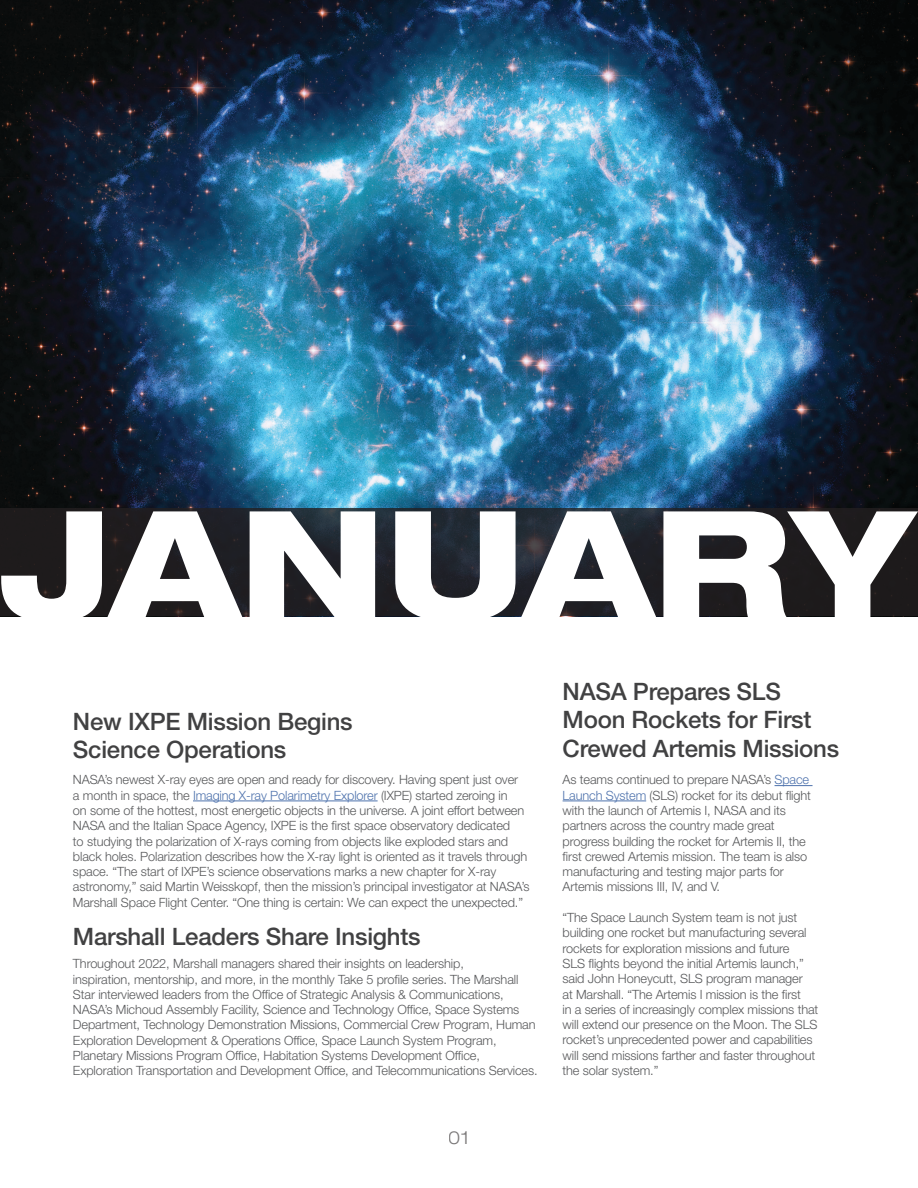
<style>
.page{position:relative;width:918px;height:1188px;background:#fff}
.page>*{position:absolute;margin:0;border:0;box-sizing:border-box;transform-origin:0 0}
.t1{font:800 expanded 150px "Helvetica Neue LT Std";color:#fff}
.t2{font:500 24px/28.8px "Helvetica Neue LT Std";letter-spacing:-.01em;color:#414142}
.t3{font:300 expanded 18px "Helvetica Neue LT Std";color:#231f20}
.t4{font:300 12.75px/15.3px "Helvetica Neue LT Std";letter-spacing:-.01em;color:#58595b}
.s1{color:#4f73ad}
</style>
<div class="page">
<img style="left:0;top:0;width:918px;height:508px">
<svg style="left:0;top:508px;width:918px;height:108px;background:#1f2025"></svg>
<hr style="left:775px;top:785px;width:38px;height:1px;background:#4f73ad">
<hr style="left:563px;top:801px;width:83px;height:1px;background:#4f73ad">
<hr style="left:193px;top:801px;width:185px;height:1px;background:#4f73ad">
<h1 class="t1" style="left:0;top:469px;width:915px">JANUARY</h1>
<h2 class="t2" style="left:73px;top:707px;width:281px">New IXPE Mission Begins<br>Science Operations</h2>
<p class="t4" style="left:73px;top:772px;width:458px">NASA’s newest X-ray eyes are open and ready for discovery. Having spent just over<br>a month in space, the <span class="s1">Imaging X-ray Polarimetry Explorer</span> (IXPE) started zeroing in<br>on some of the hottest, most energetic objects in the universe. A joint effort between NASA and the Italian Space Agency, IXPE is the first space observatory dedicated<br>to studying the polarization of X-rays coming from objects like exploded stars and black holes. Polarization describes how the X-ray light is oriented as it travels through space. “The start of IXPE’s science observations marks a new chapter for X-ray astronomy,” said Martin Weisskopf, then the mission’s principal investigator at NASA’s Marshall Space Flight Center. “One thing is certain: We can expect the unexpected.”</p>
<h2 class="t2" style="left:73px;top:922px;width:349px">Marshall Leaders Share Insights</h2>
<p class="t4" style="left:73px;top:956px;width:466px">Throughout 2022, Marshall managers shared their insights on leadership,<br>inspiration, mentorship, and more, in the monthly Take 5 profile series. The Marshall Star interviewed leaders from the Office of Strategic Analysis &amp; Communications, NASA’s Michoud Assembly Facility, Science and Technology Office, Space Systems Department, Technology Demonstration Missions, Commercial Crew Program, Human Exploration Development &amp; Operations Office, Space Launch System Program, Planetary Missions Program Office, Habitation Systems Development Office, Exploration Transportation and Development Office, and Telecommunications Services.</p>
<h3 class="t3" style="left:449px;top:1127px;width:22px">01</h3>
<h2 class="t2" style="left:563px;top:677px;width:278px">NASA Prepares SLS<br>Moon Rockets for First<br>Crewed Artemis Missions</h2>
<p class="t4" style="left:563px;top:772px;width:250px">As teams continued to prepare NASA’s <span class="s1">Space Launch System</span> (SLS) rocket for its debut flight with the launch of Artemis I, NASA and its partners across the country made great progress building the rocket for Artemis II, the first crewed Artemis mission. The team is also manufacturing and testing major parts for Artemis missions III, IV, and V.</p>
<p class="t4" style="left:563px;top:910px;width:257px">“The Space Launch System team is not just building one rocket but manufacturing several rockets for exploration missions and future<br>SLS flights beyond the initial Artemis launch,” said John Honeycutt, SLS program manager<br>at Marshall. “The Artemis I mission is the first<br>in a series of increasingly complex missions that will extend our presence on the Moon. The SLS rocket’s unprecedented power and capabilities will send missions farther and faster throughout the solar system.”</p>
</div>
